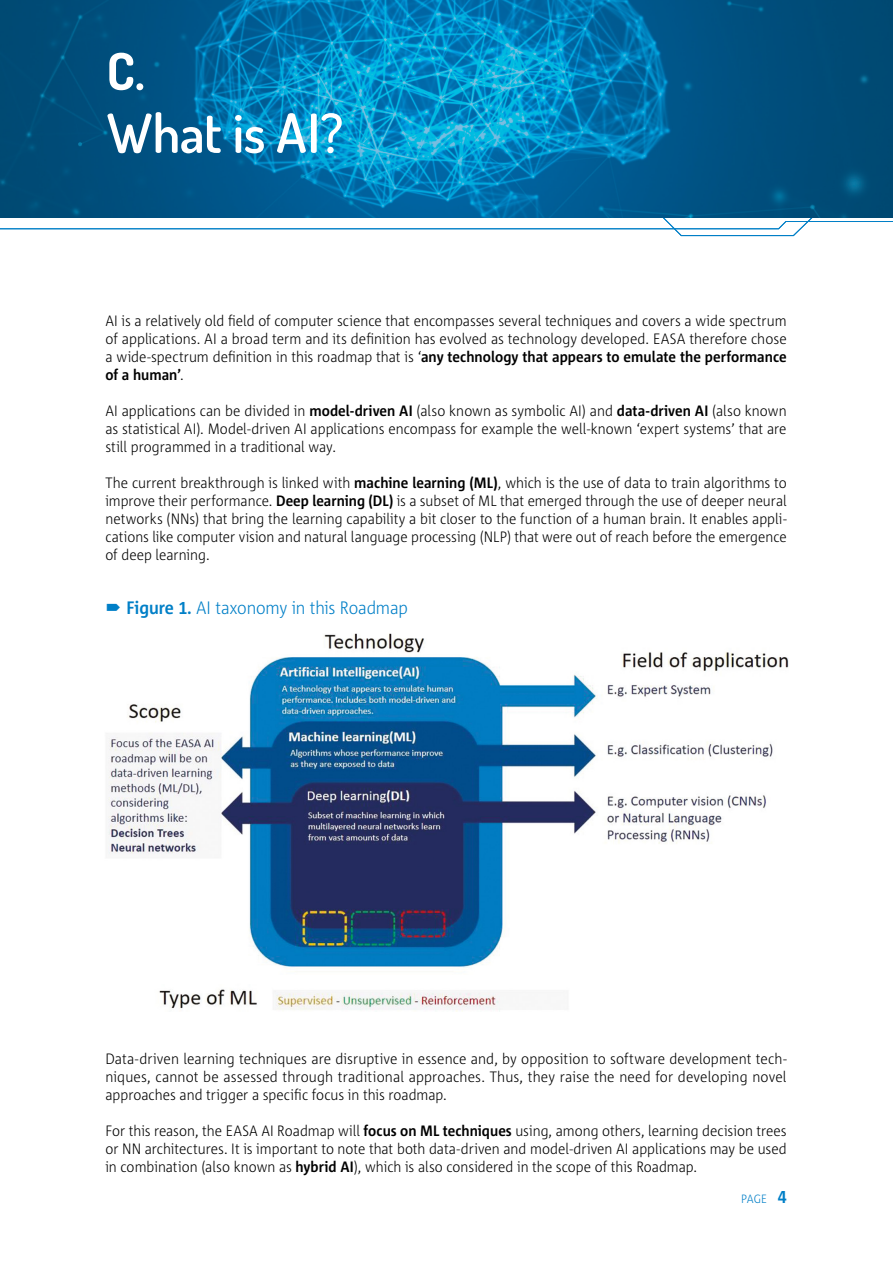
<style>
.page{position:relative;width:893px;height:1263px;background:#fff}
.page>*{position:absolute;margin:0;border:0;box-sizing:border-box;transform-origin:0 0}
.t1{font:600 54px "Dosis";letter-spacing:-.01em;color:#fff}
.t2{font:700 51px "Dosis";color:#fff}
.t3{font:300 18px "Corpid E1 s S Cd";letter-spacing:-.01em;color:#007fc7}
.t4{font:300 15px/18px "Corpid E1 s S Cd";color:#000;text-align:justify}
.t5{font:300 12px "Corpid E1 s S Cd";color:#007fc7}
.s1{font-weight:700}
.s2{font-weight:700;font-size:18px}
</style>
<div class="page">
<svg style="left:0;top:218px;width:893px;height:18px"></svg>
<img style="left:0;top:0;width:893px;height:218px">
<img style="left:107px;top:634px;width:681px;height:377px">
<h2 class="t2" style="left:107px;top:38px;width:40px">C.</h2>
<h1 class="t1" style="left:107px;top:98px;width:238px">What is AI?</h1>
<p class="t4" style="left:105px;top:311px;width:683px">AI is a relatively old field of computer science that encompasses several techniques and covers a wide spectrum of applications. AI a broad term and its definition has evolved as technology developed. EASA therefore chose a wide-spectrum definition in this roadmap that is ‘<span class="s1">any technology that appears to emulate the performance of a human’</span>.</p>
<p class="t4" style="left:105px;top:401px;width:683px">AI applications can be divided in <span class="s1">model-driven AI</span> (also known as symbolic AI) and <span class="s1">data-driven AI</span> (also known as statistical AI). Model-driven AI applications encompass for example the well-known ‘expert systems’ that are still programmed in a traditional way.</p>
<p class="t4" style="left:105px;top:473px;width:683px">The current breakthrough is linked with <span class="s1">machine learning (ML)</span>, which is the use of data to train algorithms to improve their performance. <span class="s1">Deep learning (DL)</span> is a subset of ML that emerged through the use of deeper neural networks (NNs) that bring the learning capability a bit closer to the function of a human brain. It enables appli&shy;cations like computer vision and natural language processing (NLP) that were out of reach before the emergence of deep learning.</p>
<p class="t3" style="left:127px;top:596px;width:283px"><span class="s1">Figure 1.</span> AI taxonomy in this Roadmap</p>
<p class="t4" style="left:105px;top:1049px;width:683px">Data-driven learning techniques are disruptive in essence and, by opposition to software development tech&shy;niques, cannot be assessed through traditional approaches. Thus, they raise the need for developing novel approaches and trigger a specific focus in this roadmap.</p>
<p class="t4" style="left:105px;top:1121px;width:683px">For this reason, the EASA AI Roadmap will <span class="s1">focus on ML techniques</span> using, among others, learning decision trees or NN architectures. It is important to note that both data-driven and model-driven AI applications may be used in combination (also known as <span class="s1">hybrid AI</span>), which is also considered in the scope of this Roadmap.</p>
<p class="t5" style="left:741px;top:1192px;width:47px">PAGE <span class="s2">4</span></p>
</div>
